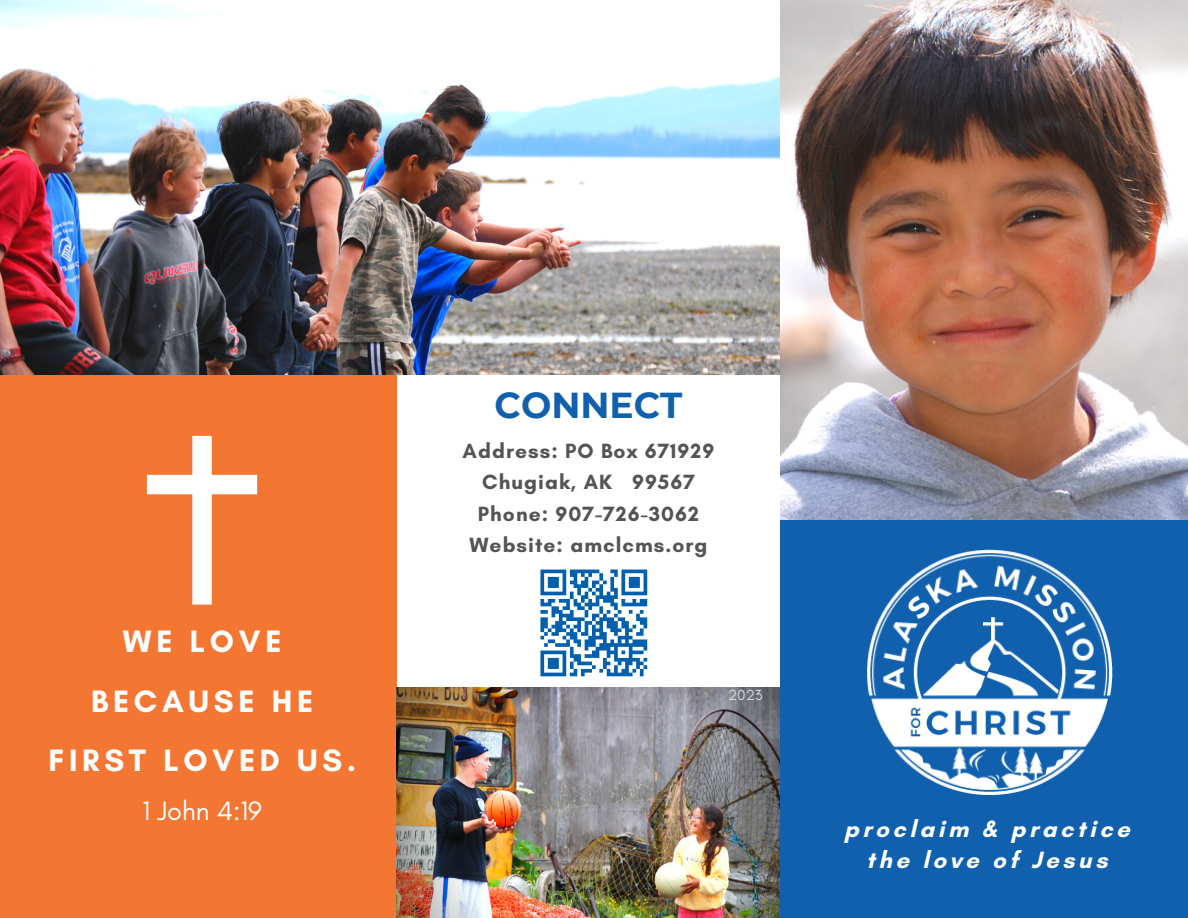
<style>
.page{position:relative;width:1188px;height:918px;background:#fff}
.page>*{position:absolute;margin:0;border:0;box-sizing:border-box;transform-origin:0 0}
.t1{font:700 36px "Montserrat";color:#1060ad}
.t2{font:700 31.5px/59.7px "Glacial Indifference";letter-spacing:.15em;color:#fff;text-align:center}
.t3{font:27px "Glacial Indifference";color:#fff}
.t4{font:700 24px/30.3px "Glacial Indifference";letter-spacing:.15em;color:#fff;text-align:center}
.t5{font:700 21px/31.5px "Glacial Indifference";letter-spacing:.05em;color:#545454;text-align:center}
.t6{font:15px "Glacial Indifference";color:#d9d9d9}
</style>
<div class="page">
<img style="left:0;top:0;width:780px;height:375px">
<img style="left:780px;top:0;width:408px;height:520px">
<div style="left:0;top:375px;width:397px;height:543px;background:#f37733"></div>
<img style="left:397px;top:688px;width:383px;height:230px">
<div style="left:780px;top:520px;width:408px;height:398px;background:#1060ad"></div>
<img style="left:867px;top:549px;width:246px;height:245px">
<svg style="left:147px;top:436px;width:110px;height:169px"></svg>
<svg style="left:540px;top:569px;width:108px;height:108px"></svg>
<h2 class="t2" style="left:48px;top:611px;width:309px">WE LOVE<br>BECAUSE HE<br>FIRST LOVED US.</h2>
<p class="t3" style="left:142px;top:794px;width:121px">1 John 4:19</p>
<h1 class="t1" style="left:495px;top:383px;width:189px">CONNECT</h1>
<p class="t5" style="left:463px;top:435px;width:253px">Address: PO Box 671929<br>Chugiak, AK 99567<br>Phone: 907-726-3062<br>Website: amclcms.org</p>
<p class="t6" style="left:728px;top:686px;width:36px">2023</p>
<p class="t4" style="left:844px;top:814px;width:287px">proclaim &amp; practice the love of Jesus</p>
</div>
